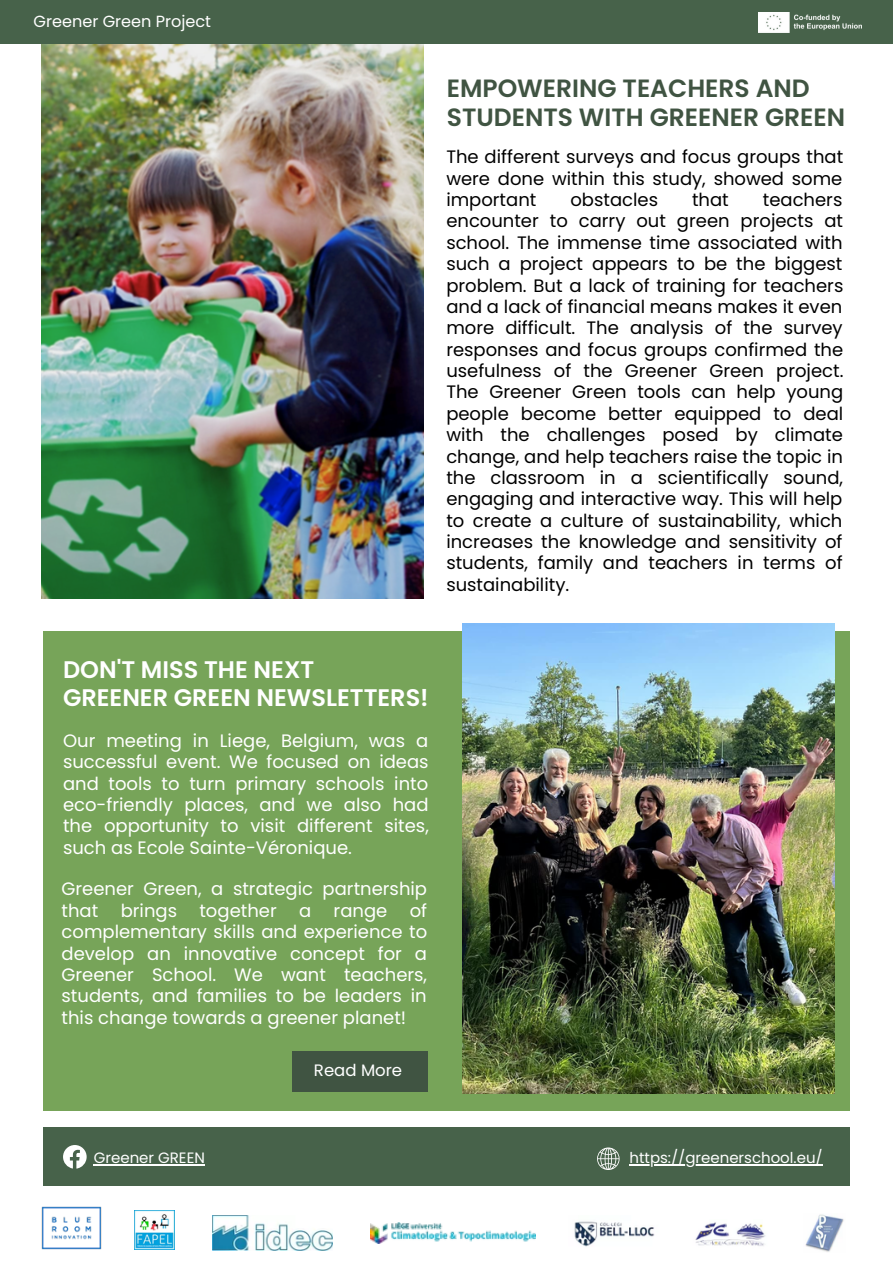
<style>
.page{position:relative;width:893px;height:1264px;background:#fff}
.page>*{position:absolute;margin:0;border:0;box-sizing:border-box;transform-origin:0 0}
.t1{font:600 24.9px/29.2px "Poppins";color:#405442}
.t2{font:600 24px "Poppins";color:#fff}
.t3{font:18px/21.3px "Poppins";color:#000;text-align:justify}
.t4{font:18px/21.3px "Poppins";color:#fff;text-align:justify}
.t5{font:16.5px "Poppins";color:#fff}
.t6{font:16.05px "Poppins";color:#fff}
.t7{font:15px "Poppins";color:#fff}
</style>
<div class="page">
<img style="left:41px;top:44px;width:383px;height:555px">
<div style="left:43px;top:631px;width:806px;height:479px;background:#77a459"></div>
<div style="left:43px;top:1127px;width:806px;height:59px;background:#47624a"></div>
<img style="left:462px;top:623px;width:372px;height:470px">
<div style="left:292px;top:1051px;width:135px;height:40px;background:#405442"></div>
<img style="left:41px;top:1206px;width:60px;height:43px">
<img style="left:213px;top:1215px;width:119px;height:35px">
<img style="left:135px;top:1210px;width:39px;height:39px">
<img style="left:370px;top:1222px;width:165px;height:21px">
<img style="left:574px;top:1221px;width:81px;height:26px">
<img style="left:695px;top:1222px;width:71px;height:24px">
<img style="left:805px;top:1214px;width:39px;height:38px">
<div style="left:0;top:0;width:892px;height:44px;background:#47624a"></div>
<img style="left:758px;top:12px;width:103px;height:21px">
<svg style="left:597px;top:1147px;width:22px;height:22px"></svg>
<svg style="left:63px;top:1145px;width:24px;height:23px"></svg>
<hr style="left:94px;top:1164px;width:111px;height:1px;background:#fff">
<hr style="left:629px;top:1164px;width:193px;height:1px;background:#fff">
<p class="t6" style="left:34px;top:10px;width:179px">Greener Green Project</p>
<p class="t1" style="left:447px;top:74px;width:400px">EMPOWERING TEACHERS AND<br>STUDENTS WITH GREENER GREEN</p>
<p class="t3" style="left:446px;top:146px;width:398px">The different surveys and focus groups that were done within this study, showed some important</p>
<p class="t3" style="left:446px;top:189px;width:398px;text-indent:316px">teachers encounter to carry out green projects at school. The immense time associated with such a project appears to be the biggest problem. But a lack of training for teachers and a lack of financial means makes it even more difficult. The analysis of the survey responses and focus groups confirmed the usefulness of the Greener Green project.<br>The Greener Green tools can help young people become better equipped to deal with the challenges posed by climate change, and help teachers raise the topic in the classroom in a scientifically sound, engaging and interactive way. This will help to create a culture of sustainability, which increases the knowledge and sensitivity of students, family and teachers in terms of sustainability.</p>
<p class="t3" style="left:570px;top:189px;width:89px">obstacles</p>
<p class="t3" style="left:692px;top:189px;width:38px">that</p>
<p class="t2" style="left:63px;top:653px;width:253px">DON'T MISS THE NEXT</p>
<p class="t2" style="left:63px;top:681px;width:367px">GREENER GREEN NEWSLETTERS!</p>
<p class="t4" style="left:63px;top:730px;width:367px">Our meeting in Liege, Belgium, was a successful event. We focused on ideas and tools to turn primary schools into eco-friendly places, and we also had the opportunity to visit different sites, such as Ecole Sainte-Véronique.</p>
<p class="t4" style="left:62px;top:878px;width:367px">Greener Green, a strategic partnership that brings together a range of complementary skills and experience to develop an innovative concept for a Greener School. We want teachers, students, and families to be leaders in this change towards a greener planet!</p>
<p class="t5" style="left:314px;top:1058px;width:90px">Read More</p>
<p class="t7" style="left:94px;top:1147px;width:112px">Greener GREEN</p>
<p class="t7" style="left:629px;top:1147px;width:195px">https://greenerschool.eu/</p>
</div>
